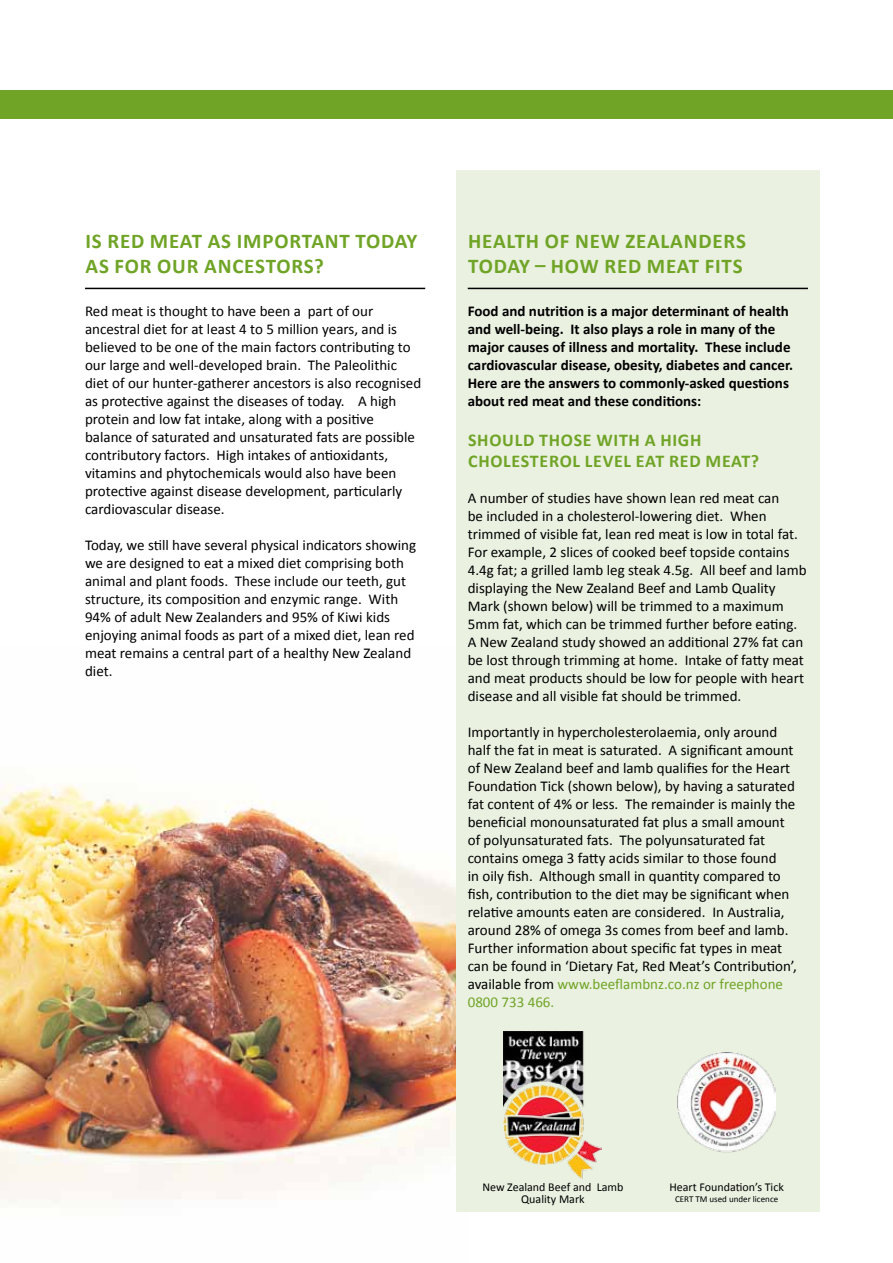
<style>
.page{position:relative;width:893px;height:1263px;background:#fff}
.page>*{position:absolute;margin:0;border:0;box-sizing:border-box;transform-origin:0 0}
.t1{font:700 21px/25.2px "Calibri";letter-spacing:.04em;color:#70a426}
.t2{font:700 18px/21.6px "Calibri";letter-spacing:.04em;color:#70a426}
.t3{font:15px/18px "Calibri";color:#000}
.t4{font:700 15px/18px "Calibri";color:#000}
.t5{font:12px/12px "Calibri";color:#000;text-align:center}
.t6{font:9px "Calibri";color:#000}
.s1{color:#70a426}
</style>
<div class="page">
<div style="left:0;top:90px;width:893px;height:28px;background:#70a426"></div>
<img style="left:0;top:783px;width:456px;height:420px">
<div style="left:456px;top:170px;width:364px;height:1042px;background:#eaf1e1"></div>
<hr style="left:85px;top:288px;width:340px;height:1px;background:#000">
<hr style="left:468px;top:288px;width:340px;height:1px;background:#000">
<img style="left:504px;top:1031px;width:98px;height:147px">
<img style="left:678px;top:1052px;width:98px;height:101px">
<h1 class="t1" style="left:85px;top:227px;width:334px">Is red meat as important today as for our ancestors?</h1>
<p class="t3" style="left:85px;top:301px;width:338px">Red meat is thought to have been a part of our ancestral diet for at least 4 to 5 million years, and is believed to be one of the main factors contributing to our large and well-developed brain. The Paleolithic diet of our hunter-gatherer ancestors is also recognised as protective against the diseases of today. A high protein and low fat intake, along with a positive balance of saturated and unsaturated fats are possible contributory factors. High intakes of antioxidants, vitamins and phytochemicals would also have been protective against disease development, particularly cardiovascular disease.</p>
<p class="t3" style="left:85px;top:535px;width:333px">Today, we still have several physical indicators showing we are designed to eat a mixed diet comprising both animal and plant foods. These include our teeth, gut structure, its composition and enzymic range. With 94% of adult New Zealanders and 95% of Kiwi kids enjoying animal foods as part of a mixed diet, lean red meat remains a central part of a healthy New Zealand diet.</p>
<h1 class="t1" style="left:468px;top:227px;width:278px">Health of New Zealanders today – how red meat fits</h1>
<p class="t4" style="left:468px;top:301px;width:327px">Food and nutrition is a major determinant of health and well-being. It also plays a role in many of the major causes of illness and mortality. These include cardiovascular disease, obesity, diabetes and cancer.<br>Here are the answers to commonly-asked questions about red meat and these conditions:</p>
<p class="t2" style="left:468px;top:428px;width:292px">Should those with a high cholesterol level eat red meat?</p>
<p class="t3" style="left:468px;top:488px;width:340px">A number of studies have shown lean red meat can<br>be included in a cholesterol-lowering diet. When trimmed of visible fat, lean red meat is low in total fat.<br>For example, 2 slices of cooked beef topside contains 4.4g fat; a grilled lamb leg steak 4.5g. All beef and lamb displaying the New Zealand Beef and Lamb Quality Mark (shown below) will be trimmed to a maximum 5mm fat, which can be trimmed further before eating.<br>A New Zealand study showed an additional 27% fat can be lost through trimming at home. Intake of fatty meat and meat products should be low for people with heart disease and all visible fat should be trimmed.</p>
<p class="t3" style="left:468px;top:722px;width:331px">Importantly in hypercholesterolaemia, only around half the fat in meat is saturated. A significant amount of New Zealand beef and lamb qualifies for the Heart Foundation Tick (shown below), by having a saturated fat content of 4% or less. The remainder is mainly the beneficial monounsaturated fat plus a small amount of polyunsaturated fats. The polyunsaturated fat contains omega 3 fatty acids similar to those found<br>in oily fish. Although small in quantity compared to fish, contribution to the diet may be significant when relative amounts eaten are considered. In Australia, around 28% of omega 3s comes from beef and lamb.<br>Further information about specific fat types in meat can be found in ‘Dietary Fat, Red Meat’s Contribution’, available from <span class="s1">www.beeflambnz.co.nz or freephone 0800 733 466.</span></p>
<p class="t5" style="left:482px;top:1180px;width:143px">New Zealand Beef and Lamb<br>Quality Mark</p>
<p class="t5" style="left:669px;top:1180px;width:116px">Heart Foundation’s Tick</p>
<p class="t6" style="left:675px;top:1193px;width:105px">CERT TM used under licence</p>
</div>
